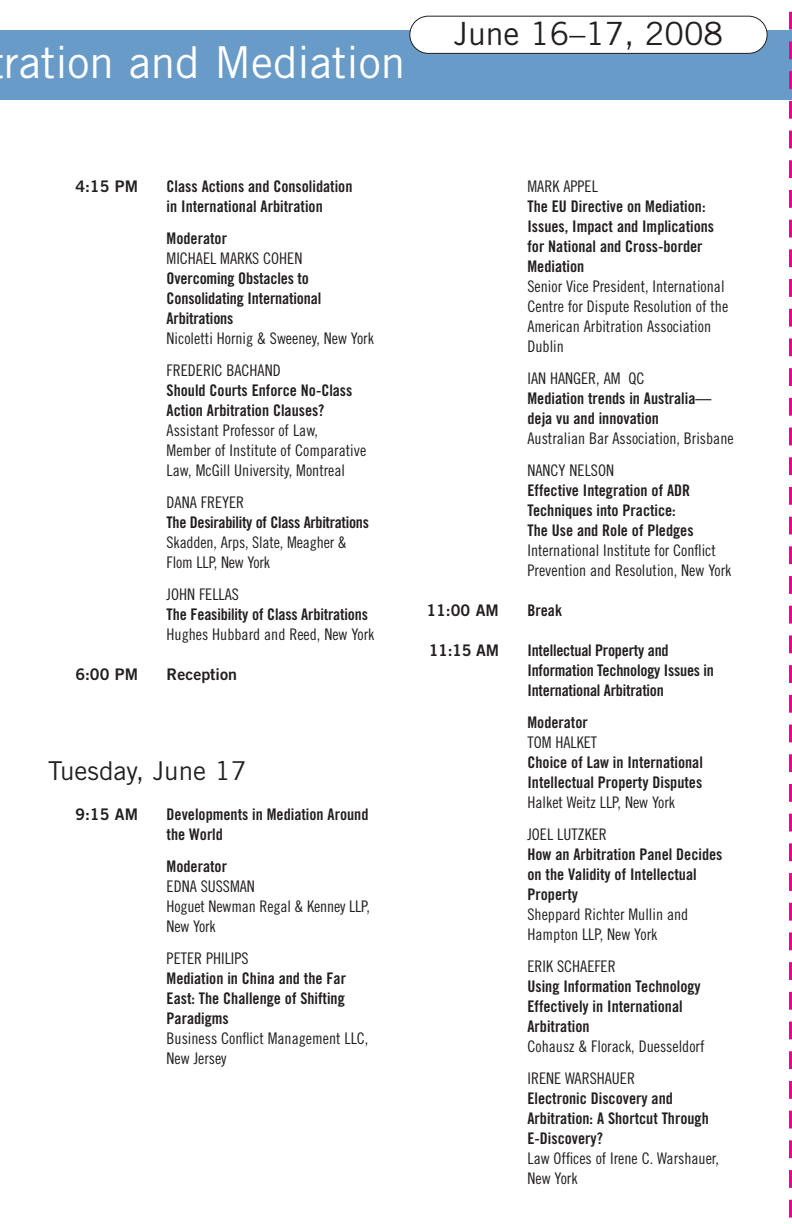
<style>
.page{position:relative;width:792px;height:1224px;background:#fff}
.page>*{position:absolute;margin:0;border:0;box-sizing:border-box;transform-origin:0 0}
.t1{font:44px "Trade Gothic";color:#fff}
.t2{font:32px "Trade Gothic";color:#231f20}
.t3{font:26px "Trade Gothic";color:#231f20}
.t4{font:16px/20px "Trade Gothic Bold Cond Twenty";color:#231f20}
.t5{font:16px/20px "Trade Gothic Cond Eighteen";color:#231f20}
.t6{font:16px "Trade Gothic Bold Two";color:#231f20}
.t7{font:16px "Trade Gothic Bold Cond Twenty";letter-spacing:-.02em;color:#231f20}
</style>
<div class="page">
<div style="left:0;top:30px;width:792px;height:70px;background:#689bc8"></div>
<div style="left:410px;top:16px;width:357px;height:37px;background:#fff;border-radius:19px"></div>
<div style="left:409px;top:16px;width:359px;height:38px;border:2px solid #231f20;border-radius:19px"></div>
<svg style="left:789px;top:11px;width:3px;height:1207px"></svg>
<h1 class="t1" style="left:4px;top:46px;width:403px">ration and Mediation</h1>
<h2 class="t2" style="left:454px;top:22px;width:271px">June 16–17, 2008</h2>
<p class="t6" style="left:75px;top:180px;width:64px">4:15 PM</p>
<p class="t4" style="left:167px;top:177px;width:187px">Class Actions and Consolidation in International Arbitration</p>
<p class="t4" style="left:167px;top:229px;width:62px">Moderator</p>
<p class="t5" style="left:167px;top:249px;width:137px">MICHAEL MARKS COHEN</p>
<p class="t4" style="left:167px;top:269px;width:156px">Overcoming Obstacles to<br>Consolidating International<br>Arbitrations</p>
<p class="t5" style="left:167px;top:323px;width:209px;line-height:32px">Nicoletti Hornig &amp; Sweeney, New York<br>FREDERIC BACHAND</p>
<p class="t4" style="left:167px;top:381px;width:187px">Should Courts Enforce No-Class<br>Action Arbitration Clauses?</p>
<p class="t5" style="left:167px;top:421px;width:201px">Assistant Professor of Law,<br>Member of Institute of Comparative<br>Law, McGill University, Montreal</p>
<p class="t5" style="left:167px;top:493px;width:79px">DANA FREYER</p>
<p class="t7" style="left:167px;top:516px;width:204px">The Desirability of Class Arbitrations</p>
<p class="t5" style="left:167px;top:533px;width:182px">Skadden, Arps, Slate, Meagher &amp;<br>Flom LLP, New York</p>
<p class="t5" style="left:167px;top:585px;width:74px">JOHN FELLAS</p>
<p class="t4" style="left:167px;top:605px;width:203px">The Feasibility of Class Arbitrations</p>
<p class="t5" style="left:167px;top:625px;width:209px">Hughes Hubbard and Reed, New York</p>
<p class="t6" style="left:75px;top:668px;width:64px">6:00 PM</p>
<p class="t6" style="left:167px;top:668px;width:72px">Reception</p>
<h3 class="t3" style="left:48px;top:761px;width:200px">Tuesday, June 17</h3>
<p class="t6" style="left:75px;top:808px;width:64px">9:15 AM</p>
<p class="t4" style="left:167px;top:805px;width:203px">Developments in Mediation Around the World</p>
<p class="t4" style="left:167px;top:857px;width:62px">Moderator</p>
<p class="t5" style="left:167px;top:877px;width:205px">EDNA SUSSMAN<br>Hoguet Newman Regal &amp; Kenney LLP,<br>New York</p>
<p class="t5" style="left:167px;top:949px;width:84px">PETER PHILIPS</p>
<p class="t4" style="left:167px;top:969px;width:181px;text-align:justify">Mediation in China and the Far East: The Challenge of Shifting Paradigms</p>
<p class="t5" style="left:167px;top:1029px;width:203px">Business Conflict Management LLC,<br>New Jersey</p>
<p class="t5" style="left:527px;top:177px;width:72px">MARK APPEL</p>
<p class="t4" style="left:527px;top:197px;width:188px">The EU Directive on Mediation:<br>Issues, Impact and Implications for National and Cross-border<br>Mediation</p>
<p class="t5" style="left:527px;top:277px;width:202px">Senior Vice President, International<br>Centre for Dispute Resolution of the<br>American Arbitration Association<br>Dublin</p>
<p class="t5" style="left:527px;top:369px;width:118px">IAN HANGER, AM QC</p>
<p class="t4" style="left:527px;top:389px;width:186px">Mediation trends in Australia— deja vu and innovation</p>
<p class="t5" style="left:527px;top:423px;width:208px;line-height:32px">Australian Bar Association, Brisbane<br>NANCY NELSON</p>
<p class="t4" style="left:527px;top:481px;width:168px">Effective Integration of ADR<br>Techniques into Practice:<br>The Use and Role of Pledges</p>
<p class="t5" style="left:527px;top:541px;width:205px">International Institute for Conflict<br>Prevention and Resolution, New York</p>
<p class="t6" style="left:426px;top:604px;width:74px">11:00 AM</p>
<p class="t4" style="left:527px;top:601px;width:36px">Break</p>
<p class="t6" style="left:429px;top:644px;width:72px">11:15 AM</p>
<p class="t4" style="left:527px;top:641px;width:188px">Intellectual Property and<br>Information Technology Issues in<br>International Arbitration</p>
<p class="t4" style="left:527px;top:713px;width:62px">Moderator</p>
<p class="t5" style="left:527px;top:733px;width:71px">TOM HALKET</p>
<p class="t4" style="left:527px;top:753px;width:177px">Choice of Law in International<br>Intellectual Property Disputes</p>
<p class="t5" style="left:527px;top:787px;width:149px;line-height:32px">Halket Weitz LLP, New York<br>JOEL LUTZKER</p>
<p class="t4" style="left:527px;top:845px;width:197px">How an Arbitration Panel Decides on the Validity of Intellectual<br>Property</p>
<p class="t5" style="left:527px;top:905px;width:162px">Sheppard Richter Mullin and<br>Hampton LLP, New York</p>
<p class="t5" style="left:527px;top:957px;width:90px">ERIK SCHAEFER</p>
<p class="t4" style="left:527px;top:977px;width:175px">Using Information Technology<br>Effectively in International<br>Arbitration</p>
<p class="t5" style="left:527px;top:1031px;width:178px;line-height:32px">Cohausz &amp; Florack, Duesseldorf<br>IRENE WARSHAUER</p>
<p class="t4" style="left:527px;top:1089px;width:183px">Electronic Discovery and<br>Arbitration: A Shortcut Through<br>E-Discovery?</p>
<p class="t5" style="left:527px;top:1149px;width:193px">Law Offices of Irene C. Warshauer,<br>New York</p>
</div>
